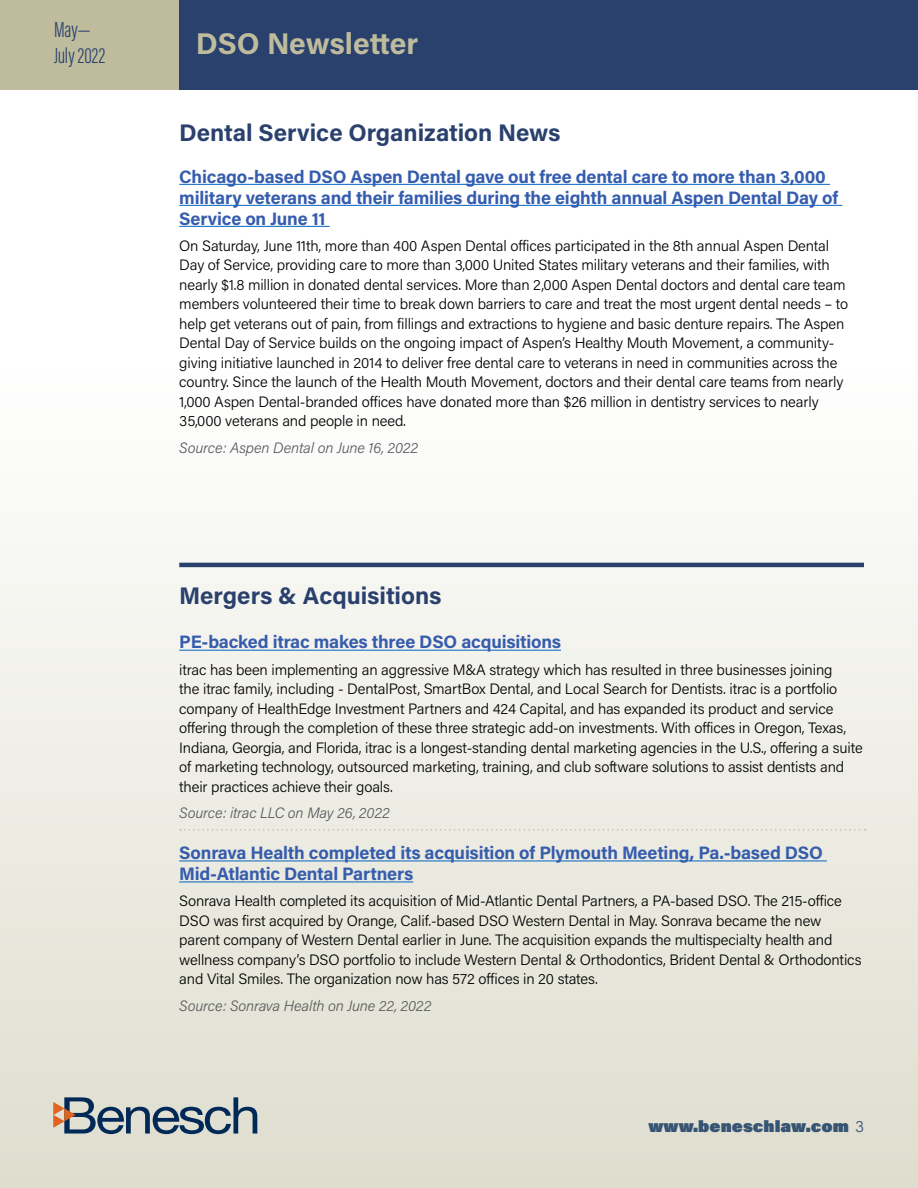
<style>
.page{position:relative;width:918px;height:1188px;background:#fff}
.page>*{position:absolute;margin:0;border:0;box-sizing:border-box;transform-origin:0 0}
.t1{font:700 30px "Acumin Pro";letter-spacing:-.005em;color:#bebc9d}
.t2{font:700 24px "Acumin Pro";color:#2a406d}
.t3{font:300 22.5px/25.5px "Acumin Pro Extra Cond";color:#2a406d}
.t4{font:700 18px/21px "Acumin Pro";letter-spacing:-.01em;color:#355cad}
.t5{font:900 16.5px "Acumin Pro";color:#365473}
.t6{font:300 15px/19.5px "Acumin Pro";letter-spacing:-.01em;color:#000}
.t7{font:italic 300 15px "Acumin Pro";letter-spacing:-.01em;color:#58595b}
.s1{font-weight:300}
</style>
<div class="page">
<div style="left:0;top:368px;width:918px;height:820px;background:linear-gradient(to bottom,#fefefe,#deddce)"></div>
<div style="left:0;top:0;width:186px;height:90px;background:#bebc9d"></div>
<hr style="left:179px;top:184px;width:651px;height:1px;background:#0563c1">
<hr style="left:179px;top:205px;width:663px;height:1px;background:#0563c1">
<hr style="left:179px;top:226px;width:151px;height:1px;background:#0563c1">
<div style="left:179px;top:0;width:739px;height:90px;background:#2a406d"></div>
<svg style="left:53px;top:1097px;width:204px;height:37px"></svg>
<hr style="left:179px;top:650px;width:382px;height:1px;background:#0563c1">
<hr style="left:179px;top:860px;width:648px;height:1px;background:#0563c1">
<hr style="left:179px;top:881px;width:234px;height:1px;background:#0563c1">
<hr style="left:179px;top:563px;width:685px;height:4px;background:#2a406d">
<svg style="left:180px;top:829px;width:686px;height:2px"></svg>
<h3 class="t3" style="left:54px;top:17px;width:53px">May—<br>July 2022</h3>
<h1 class="t1" style="left:196px;top:23px;width:224px">DSO Newsletter</h1>
<h2 class="t2" style="left:179px;top:116px;width:383px">Dental Service Organization News</h2>
<p class="t4" style="left:179px;top:165px;width:661px">Chicago-based DSO Aspen Dental gave out free dental care to more than 3,000 military veterans and their families during the eighth annual Aspen Dental Day of<br>Service on June 11</p>
<p class="t6" style="left:179px;top:235px;width:670px">On Saturday, June 11th, more than 400 Aspen Dental offices participated in the 8th annual Aspen Dental Day of Service, providing care to more than 3,000 United States military veterans and their families, with nearly $1.8 million in donated dental services. More than 2,000 Aspen Dental doctors and dental care team members volunteered their time to break down barriers to care and treat the most urgent dental needs – to help get veterans out of pain, from fillings and extractions to hygiene and basic denture repairs. The Aspen Dental Day of Service builds on the ongoing impact of Aspen’s Healthy Mouth Movement, a community&shy;giving initiative launched in 2014 to deliver free dental care to veterans in need in communities across the country. Since the launch of the Health Mouth Movement, doctors and their dental care teams from nearly 1,000 Aspen Dental-branded offices have donated more than $26 million in dentistry services to nearly 35,000 veterans and people in need.</p>
<p class="t7" style="left:179px;top:437px;width:241px">Source: Aspen Dental on June 16, 2022</p>
<h2 class="t2" style="left:179px;top:579px;width:264px">Mergers &amp; Acquisitions</h2>
<p class="t4" style="left:179px;top:631px;width:383px">PE-backed itrac makes three DSO acquisitions</p>
<p class="t6" style="left:179px;top:659px;width:685px">itrac has been implementing an aggressive M&amp;A strategy which has resulted in three businesses joining<br>the itrac family, including - DentalPost, SmartBox Dental, and Local Search for Dentists. itrac is a portfolio company of HealthEdge Investment Partners and 424 Capital, and has expanded its product and service offering through the completion of these three strategic add-on investments. With offices in Oregon, Texas, Indiana, Georgia, and Florida, itrac is a longest-standing dental marketing agencies in the U.S., offering a suite of marketing technology, outsourced marketing, training, and club software solutions to assist dentists and their practices achieve their goals.</p>
<p class="t7" style="left:179px;top:802px;width:212px">Source: itrac LLC on May 26, 2022</p>
<p class="t4" style="left:179px;top:842px;width:645px">Sonrava Health completed its acquisition of Plymouth Meeting, Pa.-based DSO<br>Mid-Atlantic Dental Partners</p>
<p class="t6" style="left:179px;top:891px;width:684px">Sonrava Health completed its acquisition of Mid-Atlantic Dental Partners, a PA-based DSO. The 215-office DSO was first acquired by Orange, Calif.-based DSO Western Dental in May. Sonrava became the new parent company of Western Dental earlier in June. The acquisition expands the multispecialty health and wellness company’s DSO portfolio to include Western Dental &amp; Orthodontics, Brident Dental &amp; Orthodontics and Vital Smiles. The organization now has 572 offices in 20 states.</p>
<p class="t7" style="left:179px;top:995px;width:254px">Source: Sonrava Health on June 22, 2022</p>
<p class="t5" style="left:648px;top:1115px;width:217px">www.beneschlaw.com <span class="s1">3</span></p>
</div>
